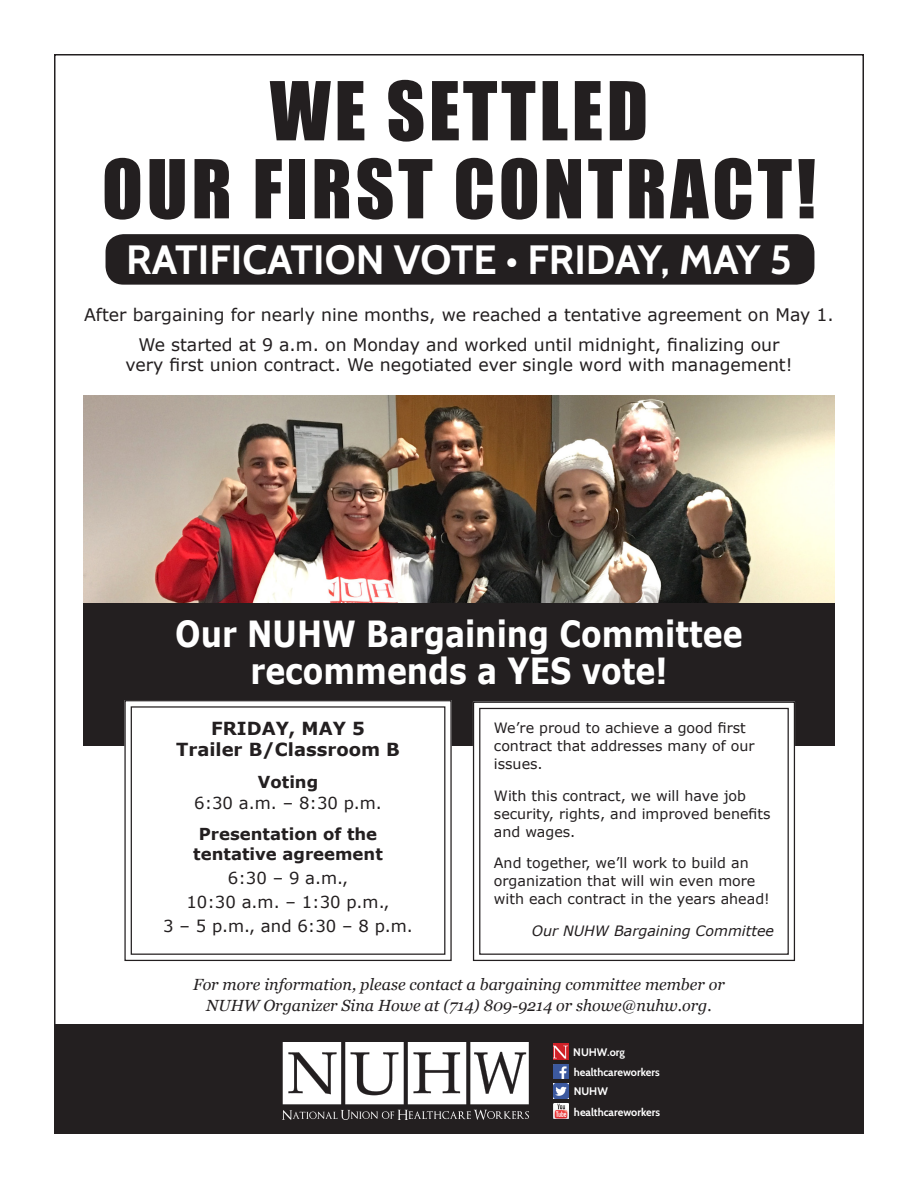
<style>
.page{position:relative;width:918px;height:1188px;background:#fff}
.page>*{position:absolute;margin:0;border:0;box-sizing:border-box;transform-origin:0 0}
.t1{font:75px/78px "Impact";letter-spacing:.05em;color:#231f20;text-align:center}
.t2{font:700 40.8px "Cabin";color:#fff}
.t3{font:700 36px/37.5px "Verdana";color:#fff;text-align:center;scale:.83 1}
.t4{font:700 18px/21.6px "Verdana";color:#231f20;text-align:center}
.t5{font:17.4px/20.9px "Verdana";color:#231f20;text-align:center}
.t6{font:16.5px/24px "Verdana";color:#231f20;text-align:center}
.t7{font:700 16.5px/19.8px "Verdana";color:#231f20;text-align:center}
.t8{font:italic 16.2px/21px "Georgia";color:#231f20;text-align:center}
.t9{font:14.25px/18px "Verdana";color:#231f20}
.t10{font:italic 14.25px "Verdana";color:#231f20}
.t11{font:700 10.95px "Cabin";color:#fff}
.s1{font-weight:700}
</style>
<div class="page">
<div style="left:106px;top:234px;width:708px;height:51px;background:#231f20;border-radius:18px"></div>
<div style="left:83px;top:603px;width:752px;height:143px;background:#231f20"></div>
<svg style="left:124px;top:700px;width:328px;height:261px"></svg>
<div style="left:131px;top:706px;width:314px;height:249px;border:1px solid #231f20"></div>
<svg style="left:472px;top:701px;width:324px;height:260px"></svg>
<div style="left:479px;top:708px;width:310px;height:247px;border:1px solid #231f20"></div>
<div style="left:56px;top:1024px;width:808px;height:108px;background:#231f20"></div>
<img style="left:282px;top:1042px;width:247px;height:77px">
<img style="left:553px;top:1044px;width:16px;height:15px">
<img style="left:553px;top:1064px;width:15px;height:15px">
<img style="left:553px;top:1084px;width:15px;height:14px">
<img style="left:553px;top:1104px;width:15px;height:14px">
<img style="left:83px;top:395px;width:752px;height:208px">
<p class="t1" style="left:102px;top:70px;width:716px">WE SETTLED<br>OUR FIRST CONTRACT!</p>
<p class="t2" style="left:126px;top:235px;width:667px">RATIFICATION VOTE • FRIDAY, MAY 5</p>
<p class="t5" style="left:84px;top:304px;width:751px">After bargaining for nearly nine months, we reached a tentative agreement on May 1.</p>
<p class="t5" style="left:125px;top:334px;width:669px">We started at 9 a.m. on Monday and worked until midnight, finalizing our very first union contract. We negotiated ever single word with management!</p>
<p class="t3" style="left:175px;top:615px;width:685px">Our NUHW Bargaining Committee recommends a YES vote!</p>
<p class="t4" style="left:176px;top:718px;width:225px">FRIDAY, MAY 5<br>Trailer B/Classroom B</p>
<p class="t6" style="left:194px;top:772px;width:189px;line-height:21px"><span class="s1">Voting<br></span>6:30 a.m. – 8:30 p.m.</p>
<p class="t7" style="left:193px;top:824px;width:191px">Presentation of the tentative agreement</p>
<p class="t6" style="left:163px;top:866px;width:251px">6:30 – 9 a.m.,<br>10:30 a.m. – 1:30 p.m.,<br>3 – 5 p.m., and 6:30 – 8 p.m.</p>
<p class="t9" style="left:494px;top:720px;width:262px">We’re proud to achieve a good first contract that addresses many of our issues.</p>
<p class="t9" style="left:494px;top:787px;width:278px">With this contract, we will have job security, rights, and improved benefits and wages.</p>
<p class="t9" style="left:494px;top:855px;width:277px">And together, we’ll work to build an organization that will win even more with each contract in the years ahead!</p>
<p class="t10" style="left:532px;top:922px;width:244px">Our NUHW Bargaining Committee</p>
<p class="t8" style="left:193px;top:973px;width:533px">For more information, please contact a bargaining committee member or<br>NUHW Organizer Sina Howe at (714) 809-9214 or showe@nuhw.org.</p>
<p class="t11" style="left:573px;top:1046px;width:53px">NUHW.org</p>
<p class="t11" style="left:574px;top:1065px;width:88px">healthcareworkers</p>
<p class="t11" style="left:574px;top:1085px;width:36px">NUHW</p>
<p class="t11" style="left:574px;top:1105px;width:88px">healthcareworkers</p>
</div>
